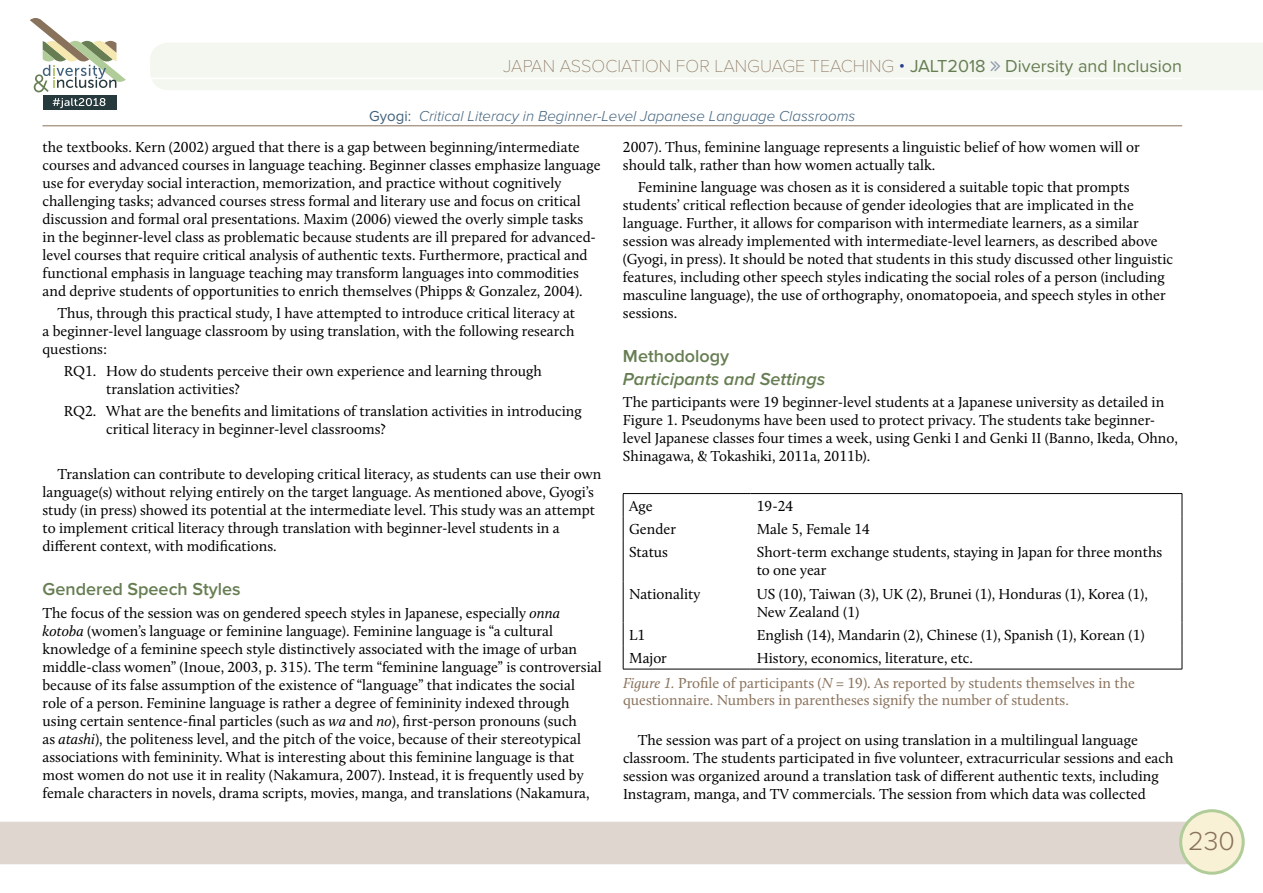
<style>
.page{position:relative;width:1263px;height:893px;background:#fff}
.page>*{position:absolute;margin:0;border:0;box-sizing:border-box;transform-origin:0 0}
.t1{font:300 27px "Proxima Nova";color:#89725c}
.t2{font:100 18px "Proxima Nova T";color:#89725c}
.t3{font:600 18px "Proxima Nova";color:#677e53}
.t4{font:italic 600 18px "Proxima Nova";color:#677e53}
.t5{font:15px/18px "Calluna";color:#000}
.t6{font:15px/25.2px "Calluna";color:#89725c}
.t7{font:italic 300 15px "Proxima Nova";color:#41627c}
.s1{font-family:"Proxima Nova";font-weight:300;color:#25408f}
.s2{font-family:"Proxima Nova";font-weight:400;color:#677e53}
.s3{font-weight:400;font-style:normal}
.s4{font-style:italic}
.s5{color:#000}
</style>
<div class="page">
<div style="left:0;top:822px;width:1190px;height:42px;background:#ded6cf"></div>
<div style="left:1181px;top:811px;width:62px;height:62px;background:#f9f1d5;border-radius:50%"></div>
<div style="left:1179px;top:809px;width:66px;height:66px;border:3px solid #b0cc98;border-radius:50%"></div>
<div style="left:43px;top:95px;width:73px;height:15px;background:#26393d"></div>
<svg style="left:53px;top:98px;width:52px;height:10px"></svg>
<svg style="left:30px;top:18px;width:96px;height:74px"></svg>
<div style="left:150px;top:43px;width:1113px;height:47px;background:#f4f7f0"></div>
<hr style="left:150px;top:78px;width:1032px;height:1px;background:#fff">
<hr style="left:43px;top:126px;width:1139px;height:1px;background:#89725c">
<hr style="left:623px;top:493px;width:128px;height:1px;background:#000">
<hr style="left:751px;top:493px;width:431px;height:1px;background:#000">
<svg style="left:623px;top:494px;width:1px;height:46px"></svg>
<svg style="left:1182px;top:494px;width:1px;height:46px"></svg>
<hr style="left:623px;top:540px;width:1px;height:41px;background:#000">
<hr style="left:1182px;top:540px;width:1px;height:41px;background:#000">
<hr style="left:623px;top:581px;width:1px;height:42px;background:#000">
<hr style="left:1182px;top:581px;width:1px;height:42px;background:#000">
<svg style="left:623px;top:623px;width:1px;height:46px"></svg>
<svg style="left:1182px;top:623px;width:1px;height:46px"></svg>
<hr style="left:623px;top:669px;width:128px;height:1px;background:#000">
<hr style="left:751px;top:669px;width:431px;height:1px;background:#000">
<svg style="left:990px;top:61px;width:10px;height:10px"></svg>
<p class="t2" style="left:503px;top:55px;width:680px">JAPAN ASSOCIATION FOR LANGUAGE TEACHING <span class="s1">•</span> <span class="s2">JALT2018 Diversity and Inclusion</span></p>
<p class="t7" style="left:369px;top:108px;width:488px"><span class="s3">Gyogi:</span> Critical Literacy in Beginner-Level Japanese Language Classrooms</p>
<p class="t5" style="left:43px;top:137px;width:560px">the textbooks. Kern (2002) argued that there is a gap between beginning/intermediate courses and advanced courses in language teaching. Beginner classes emphasize language use for everyday social interaction, memorization, and practice without cognitively challenging tasks; advanced courses stress formal and literary use and focus on critical discussion and formal oral presentations. Maxim (2006) viewed the overly simple tasks<br>in the beginner-level class as problematic because students are ill prepared for advanced&shy;level courses that require critical analysis of authentic texts. Furthermore, practical and functional emphasis in language teaching may transform languages into commodities and deprive students of opportunities to enrich themselves (Phipps &amp; Gonzalez, 2004).</p>
<p class="t5" style="left:43px;top:304px;width:534px;text-align:justify;text-indent:15px">Thus, through this practical study, I have attempted to introduce critical literacy at a beginner-level language classroom by using translation, with the following research questions:</p>
<p class="t5" style="left:106px;top:362px;width:437px;text-indent:-43px">RQ1. How do students perceive their own experience and learning through translation activities?</p>
<p class="t5" style="left:106px;top:402px;width:477px;text-indent:-43px">RQ2. What are the benefits and limitations of translation activities in introducing critical literacy in beginner-level classrooms?</p>
<p class="t5" style="left:43px;top:465px;width:560px;text-indent:15px">Translation can contribute to developing critical literacy, as students can use their own language(s) without relying entirely on the target language. As mentioned above, Gyogi’s study (in press) showed its potential at the intermediate level. This study was an attempt to implement critical literacy through translation with beginner-level students in a different context, with modifications.</p>
<p class="t3" style="left:43px;top:579px;width:200px">Gendered Speech Styles</p>
<p class="t5" style="left:43px;top:603px;width:561px">The focus of the session was on gendered speech styles in Japanese, especially <span class="s4">onna kotoba</span> (women’s language or feminine language). Feminine language is “a cultural knowledge of a feminine speech style distinctively associated with the image of urban middle-class women” (Inoue, 2003, p. 315). The term “feminine language” is controversial because of its false assumption of the existence of “language” that indicates the social role of a person. Feminine language is rather a degree of femininity indexed through using certain sentence-final particles (such as <span class="s4">wa</span> and <span class="s4">no</span>), first-person pronouns (such<br>as <span class="s4">atashi</span>), the politeness level, and the pitch of the voice, because of their stereotypical associations with femininity. What is interesting about this feminine language is that most women do not use it in reality (Nakamura, 2007). Instead, it is frequently used by female characters in novels, drama scripts, movies, manga, and translations (Nakamura,</p>
<p class="t5" style="left:623px;top:137px;width:518px">2007). Thus, feminine language represents a linguistic belief of how women will or should talk, rather than how women actually talk.</p>
<p class="t5" style="left:623px;top:178px;width:552px;text-indent:15px">Feminine language was chosen as it is considered a suitable topic that prompts students’ critical reflection because of gender ideologies that are implicated in the language. Further, it allows for comparison with intermediate learners, as a similar session was already implemented with intermediate-level learners, as described above (Gyogi, in press). It should be noted that students in this study discussed other linguistic features, including other speech styles indicating the social roles of a person (including masculine language), the use of orthography, onomatopoeia, and speech styles in other sessions.</p>
<p class="t3" style="left:623px;top:346px;width:108px">Methodology</p>
<p class="t4" style="left:623px;top:368px;width:204px">Participants and Settings</p>
<p class="t5" style="left:623px;top:393px;width:556px">The participants were 19 beginner-level students at a Japanese university as detailed in Figure 1. Pseudonyms have been used to protect privacy. The students take beginner&shy;level Japanese classes four times a week, using Genki I and Genki II (Banno, Ikeda, Ohno, Shinagawa, &amp; Tokashiki, 2011a, 2011b).</p>
<p class="t5" style="left:629px;top:497px;width:25px">Age</p>
<p class="t5" style="left:757px;top:497px;width:38px">19-24</p>
<p class="t5" style="left:629px;top:520px;width:48px">Gender</p>
<p class="t5" style="left:757px;top:520px;width:115px">Male 5, Female 14</p>
<p class="t5" style="left:629px;top:543px;width:40px">Status</p>
<p class="t5" style="left:757px;top:543px;width:407px">Short-term exchange students, staying in Japan for three months to one year</p>
<p class="t5" style="left:629px;top:584px;width:73px">Nationality</p>
<p class="t5" style="left:757px;top:584px;width:393px">US (10), Taiwan (3), UK (2), Brunei (1), Honduras (1), Korea (1),<br>New Zealand (1)</p>
<p class="t5" style="left:629px;top:626px;width:18px">L1</p>
<p class="t5" style="left:757px;top:626px;width:389px">English (14), Mandarin (2), Chinese (1), Spanish (1), Korean (1)</p>
<p class="t5" style="left:629px;top:649px;width:39px">Major</p>
<p class="t6" style="left:623px;top:645px;width:514px;text-indent:134px"><span class="s5">History, economics, literature, etc.<br></span><span class="s4">Figure 1.</span> Profile of participants (<span class="s4">N</span> = 19). As reported by students themselves in the</p>
<p class="t6" style="left:623px;top:687px;width:447px">questionnaire. Numbers in parentheses signify the number of students.</p>
<p class="t5" style="left:623px;top:731px;width:552px;text-indent:15px">The session was part of a project on using translation in a multilingual language classroom. The students participated in five volunteer, extracurricular sessions and each session was organized around a translation task of different authentic texts, including Instagram, manga, and TV commercials. The session from which data was collected</p>
<h1 class="t1" style="left:1188px;top:825px;width:48px">230</h1>
</div>
